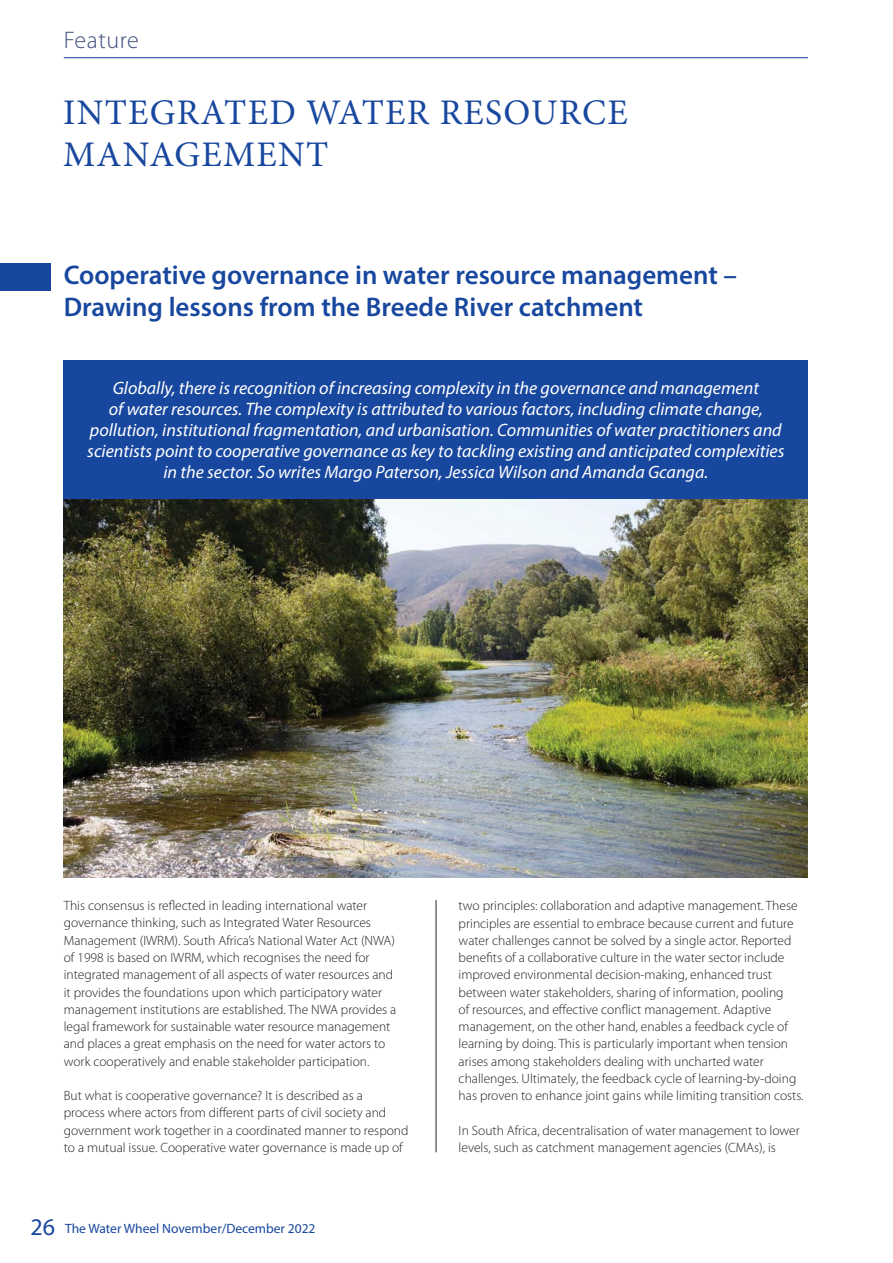
<style>
.page{position:relative;width:893px;height:1263px;background:#fff}
.page>*{position:absolute;margin:0;border:0;box-sizing:border-box;transform-origin:0 0}
.t1{font:36px/42px "Minion Pro";letter-spacing:.035em;color:#17479e}
.t2{font:600 27px/32.4px "Myriad Pro";color:#17479e}
.t3{font:300 24px "Myriad Pro";letter-spacing:.025em;color:#415080}
.t4{font:italic 18px/21px "Myriad Pro";color:#fff;text-align:center}
.t5{font:300 13.5px/17.2px "Myriad Pro";color:#231f20}
.t6{font:13.5px "Myriad Pro";color:#17479e}
.s1{font-size:24px}
</style>
<div class="page">
<hr style="left:64px;top:57px;width:744px;height:1px;background:#17479e">
<img style="left:64px;top:498px;width:744px;height:379px">
<hr style="left:436px;top:900px;width:1px;height:252px;background:#231f20">
<div style="left:63px;top:360px;width:745px;height:138px;background:#17479e"></div>
<div style="left:0;top:264px;width:50px;height:27px;background:#17479e"></div>
<h3 class="t3" style="left:64px;top:31px;width:77px">Feature</h3>
<h1 class="t1" style="left:63px;top:91px;width:566px">INTEGRATED WATER RESOURCE<br>MANAGEMENT</h1>
<h2 class="t2" style="left:64px;top:261px;width:675px">Cooperative governance in water resource management –<br>Drawing lessons from the Breede River catchment</h2>
<p class="t4" style="left:87px;top:379px;width:699px">Globally, there is recognition of increasing complexity in the governance and management<br>of water resources. The complexity is attributed to various factors, including climate change, pollution, institutional fragmentation, and urbanisation. Communities of water practitioners and scientists point to cooperative governance as key to tackling existing and anticipated complexities in the sector. So writes Margo Paterson, Jessica Wilson and Amanda Gcanga.</p>
<p class="t5" style="left:64px;top:898px;width:334px">This consensus is reflected in leading international water governance thinking, such as Integrated Water Resources Management (IWRM). South Africa’s National Water Act (NWA) of 1998 is based on IWRM, which recognises the need for integrated management of all aspects of water resources and it provides the foundations upon which participatory water management institutions are established. The NWA provides a legal framework for sustainable water resource management and places a great emphasis on the need for water actors to work cooperatively and enable stakeholder participation.</p>
<p class="t5" style="left:64px;top:1088px;width:346px">But what is cooperative governance? It is described as a<br>process where actors from different parts of civil society and government work together in a coordinated manner to respond to a mutual issue. Cooperative water governance is made up of</p>
<p class="t6" style="left:30px;top:1223px;width:287px"><span class="s1">26</span> The Water Wheel November/December 2022</p>
<p class="t5" style="left:459px;top:898px;width:346px">two principles: collaboration and adaptive management. These principles are essential to embrace because current and future water challenges cannot be solved by a single actor. Reported benefits of a collaborative culture in the water sector include improved environmental decision-making, enhanced trust between water stakeholders, sharing of information, pooling<br>of resources, and effective conflict management. Adaptive management, on the other hand, enables a feedback cycle of learning by doing. This is particularly important when tension arises among stakeholders dealing with uncharted water challenges. Ultimately, the feedback cycle of learning-by-doing has proven to enhance joint gains while limiting transition costs.</p>
<p class="t5" style="left:459px;top:1123px;width:343px">In South Africa, decentralisation of water management to lower levels, such as catchment management agencies (CMAs), is</p>
</div>
